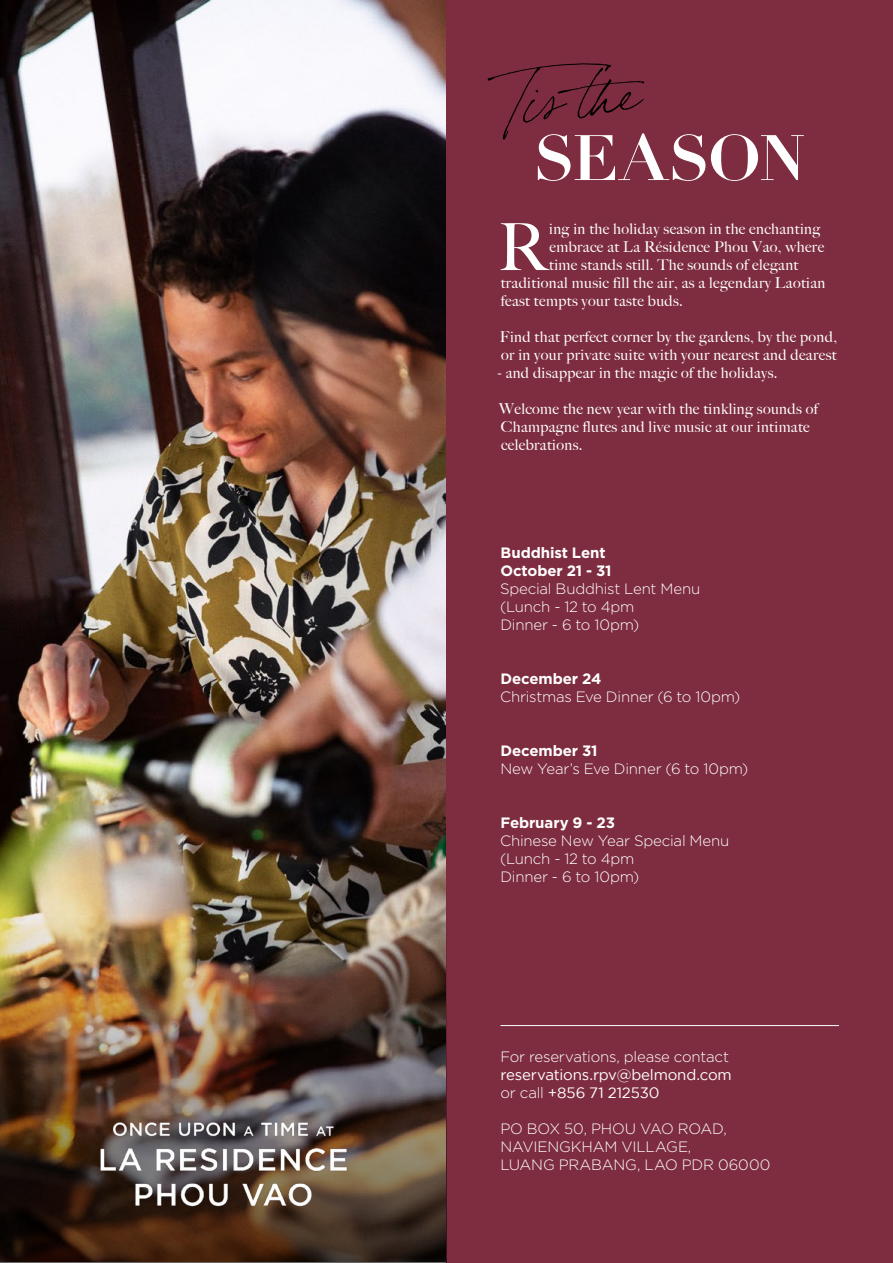
<style>
.page{position:relative;width:893px;height:1263px;background:#fff}
.page>*{position:absolute;margin:0;border:0;box-sizing:border-box;transform-origin:0 0}
.t1{font:500 64.95px "Big Caslon";color:#fff}
.t2{font:700 63px "Didot LT Std";letter-spacing:-.025em;color:#fff}
.t3{font:61.5px "Bon Vivant";color:#000}
.t4{font:500 15px/18px "Big Caslon";letter-spacing:.025em;color:#fff}
.t5{font:300 15px/18px "Gotham";letter-spacing:-.01em;color:#fff}
.t6{font:700 15px/18px "Gotham";letter-spacing:-.01em;color:#fff}
.t7{font:15px/18px "Gotham";letter-spacing:-.01em;color:#fff}
.s1{font-family:"Adobe Caslon Pro";font-weight:400}
.s2{font-weight:300}
</style>
<div class="page">
<img style="left:0;top:0;width:446px;height:876px">
<div style="left:446px;top:0;width:447px;height:1263px;background:#7e2d40"></div>
<img style="left:0;top:876px;width:446px;height:387px">
<hr style="left:500px;top:1025px;width:339px;height:1px;background:#fff">
<img style="left:56px;top:1075px;width:334px;height:178px">
<h3 class="t3" style="left:502px;top:61px;width:135px;rotate:-5deg">Tis the</h3>
<h2 class="t2" style="left:534px;top:119px;width:273px">SEASON</h2>
<h1 class="t1" style="left:498px;top:209px;width:51px">R</h1>
<p class="t4" style="left:549px;top:220px;width:272px">ing in the holiday season in the enchanting</p>
<p class="t4" style="left:550px;top:238px;width:276px">embrace at <span class="s1">L</span>a Résidence Phou Vao, where</p>
<p class="t4" style="left:549px;top:256px;width:251px">time stands still. The sounds of elegant</p>
<p class="t4" style="left:501px;top:274px;width:326px">traditional music fill the air, as a legendary Laotian</p>
<p class="t4" style="left:501px;top:292px;width:184px">feast tempts your taste buds.</p>
<p class="t4" style="left:500px;top:328px;width:339px">Find that perfect corner by the gardens, by the pond, or in your private suite with your nearest and dearest</p>
<p class="t4" style="left:498px;top:364px;width:281px">- and disappear in the magic of the holidays.</p>
<p class="t4" style="left:499px;top:400px;width:320px">Welcome the new year with the tinkling sounds of<br>Champagne flutes and live music at our intimate celebrations.</p>
<p class="t6" style="left:500px;top:544px;width:113px">Buddhist Lent<br>October 21 - 31</p>
<p class="t5" style="left:500px;top:579px;width:202px">Special Buddhist Lent Menu (Lunch - 12 to 4pm<br>Dinner - 6 to 10pm)</p>
<p class="t6" style="left:501px;top:670px;width:102px">December 24</p>
<p class="t5" style="left:500px;top:687px;width:242px">Christmas Eve Dinner (6 to 10pm)</p>
<p class="t6" style="left:501px;top:742px;width:98px">December 31</p>
<p class="t5" style="left:500px;top:759px;width:249px">New Year’s Eve Dinner (6 to 10pm)</p>
<p class="t6" style="left:501px;top:814px;width:116px">February 9 - 23</p>
<p class="t5" style="left:500px;top:831px;width:231px">Chinese New Year Special Menu (Lunch - 12 to 4pm<br>Dinner - 6 to 10pm)</p>
<p class="t5" style="left:500px;top:1047px;width:230px">For reservations, please contact</p>
<p class="t7" style="left:500px;top:1065px;width:233px">reservations.rpv@belmond.com <span class="s2">or call</span> +856 71 212530</p>
<p class="t5" style="left:500px;top:1119px;width:272px">PO BOX 50, PHOU VAO ROAD,<br>NAVIENGKHAM VILLAGE,<br>LUANG PRABANG, LAO PDR 06000</p>
</div>
